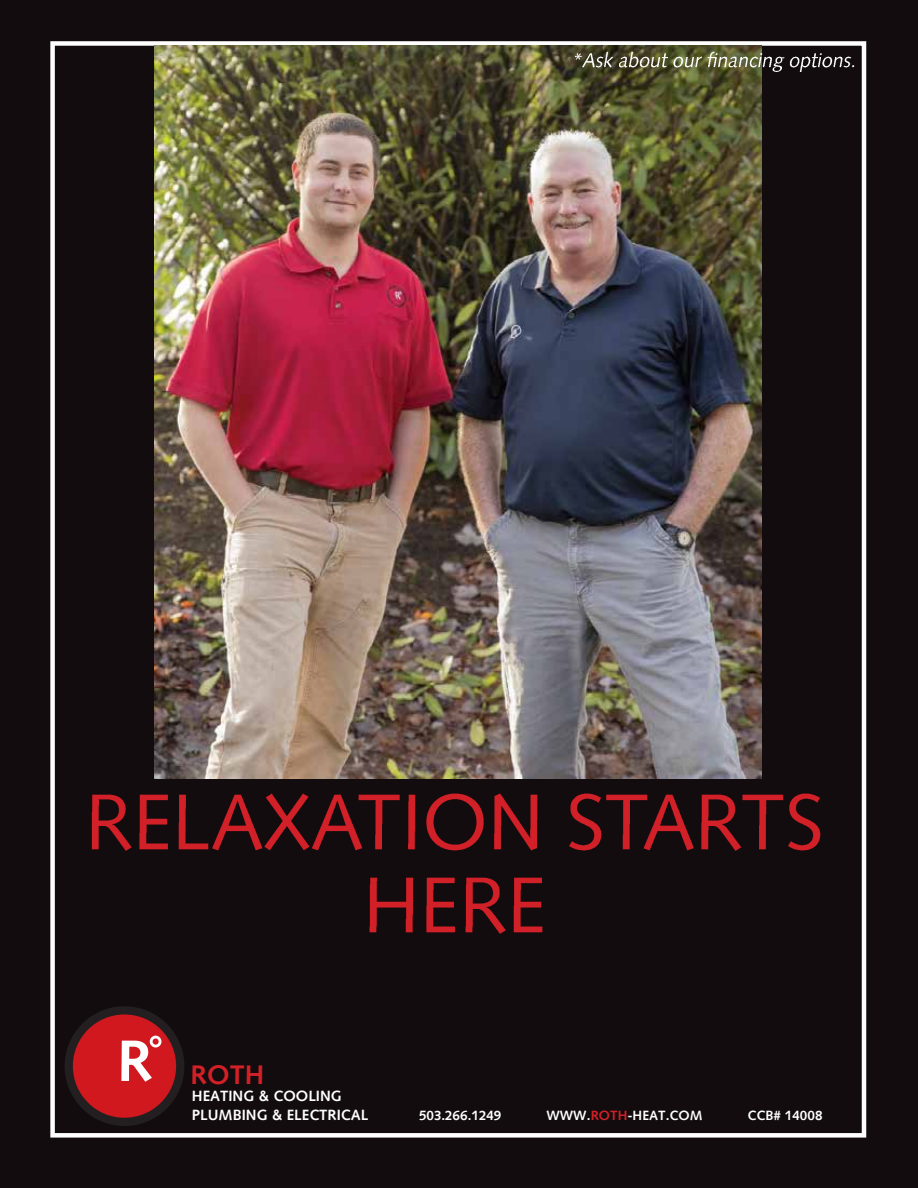
<style>
.page{position:relative;width:918px;height:1188px;background:#130c0e}
.page>*{position:absolute;margin:0;border:0;box-sizing:border-box;transform-origin:0 0}
.t1{font:700 27px "Syntax";color:#d22027}
.t2{font:700 15px/19.2px "Syntax";color:#fff}
.t3{font:700 13.5px "Syntax";color:#fff}
.s1{color:#d12027}
</style>
<div class="page">
<div style="left:50px;top:41px;width:816px;height:1097px;border:4px solid #fff"></div>
<img style="left:154px;top:46px;width:607px;height:730px">
<img style="left:571px;top:49px;width:296px;height:23px">
<img style="left:91px;top:776px;width:776px;height:92px">
<img style="left:363px;top:859px;width:228px;height:75px">
<div style="left:65px;top:1006px;width:119px;height:120px;background:#231f20;border-radius:50%"></div>
<div style="left:73px;top:1014px;width:103px;height:104px;background:#d1181f;border-radius:50%"></div>
<svg style="left:121px;top:1036px;width:40px;height:46px"></svg>
<h1 class="t1" style="left:191px;top:1059px;width:75px">ROTH</h1>
<p class="t2" style="left:192px;top:1086px;width:178px">HEATING &amp; COOLING<br>PLUMBING &amp; ELECTRICAL</p>
<p class="t3" style="left:419px;top:1108px;width:84px">503.266.1249</p>
<p class="t3" style="left:546px;top:1108px;width:158px">WWW.<span class="s1">ROTH</span>-HEAT.COM</p>
<p class="t3" style="left:747px;top:1108px;width:77px">CCB# 14008</p>
</div>
